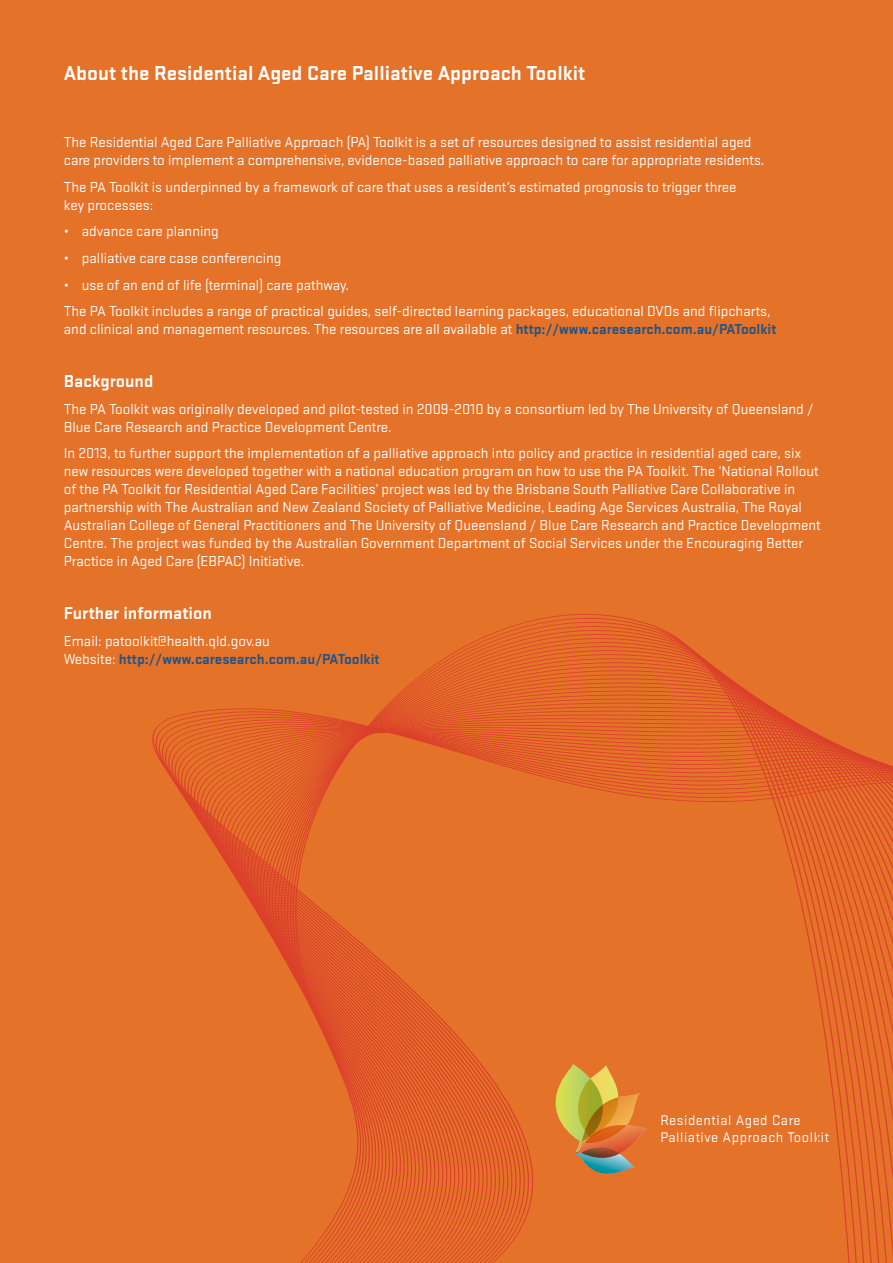
<style>
.page{position:relative;width:893px;height:1263px;background:#fff}
.page>*{position:absolute;margin:0;border:0;box-sizing:border-box;transform-origin:0 0}
.t1{font:700 21px "Stratum 2";color:#fff}
.t2{font:700 18px "Stratum 2";color:#fff}
.t3{font:15px/18px "Stratum 2";color:#fff}
.t4{font:14.4px/17.4px "Stratum 2";letter-spacing:.04em;color:#fff}
.s1{font-weight:700;color:#1f548a}
</style>
<div class="page">
<div style="left:1px;top:0;width:892px;height:1263px;background:#e47228"></div>
<svg style="left:0;top:669px;width:893px;height:594px"></svg>
<h1 class="t1" style="left:64px;top:58px;width:523px">About the Residential Aged Care Palliative Approach Toolkit</h1>
<p class="t3" style="left:64px;top:133px;width:702px">The Residential Aged Care Palliative Approach (PA) Toolkit is a set of resources designed to assist residential aged care providers to implement a comprehensive, evidence-based palliative approach to care for appropriate residents.</p>
<p class="t3" style="left:64px;top:177px;width:674px">The PA Toolkit is underpinned by a framework of care that uses a resident’s estimated prognosis to trigger three key processes:</p>
<p class="t3" style="left:64px;top:222px;width:157px">• advance care planning</p>
<p class="t3" style="left:64px;top:248px;width:219px">• palliative care case conferencing</p>
<p class="t3" style="left:64px;top:271px;width:708px;line-height:26.5px">• use of an end of life (terminal) care pathway.<br>The PA Toolkit includes a range of practical guides, self-directed learning packages, educational DVDs and flipcharts,</p>
<p class="t3" style="left:64px;top:319px;width:714px">and clinical and management resources. The resources are all available at <span class="s1">http://www.caresearch.com.au/PAToolkit</span></p>
<p class="t2" style="left:64px;top:369px;width:91px">Background</p>
<p class="t3" style="left:64px;top:399px;width:751px">The PA Toolkit was originally developed and pilot-tested in 2009-2010 by a consortium led by The University of Queensland /<br>Blue Care Research and Practice Development Centre.</p>
<p class="t3" style="left:64px;top:443px;width:758px">In 2013, to further support the implementation of a palliative approach into policy and practice in residential aged care, six new resources were developed together with a national education program on how to use the PA Toolkit. The ‘National Rollout of the PA Toolkit for Residential Aged Care Facilities’ project was led by the Brisbane South Palliative Care Collaborative in partnership with The Australian and New Zealand Society of Palliative Medicine, Leading Age Services Australia, The Royal Australian College of General Practitioners and The University of Queensland / Blue Care Research and Practice Development Centre. The project was funded by the Australian Government Department of Social Services under the Encouraging Better Practice in Aged Care (EBPAC) Initiative.</p>
<p class="t2" style="left:64px;top:601px;width:150px">Further information</p>
<p class="t3" style="left:64px;top:631px;width:317px">Email: patoolkit@health.qld.gov.au<br>Website: <span class="s1">http://www.caresearch.com.au/PAToolkit</span></p>
<p class="t4" style="left:660px;top:1111px;width:170px">Residential Aged Care<br>Palliative Approach Toolkit</p>
</div>
